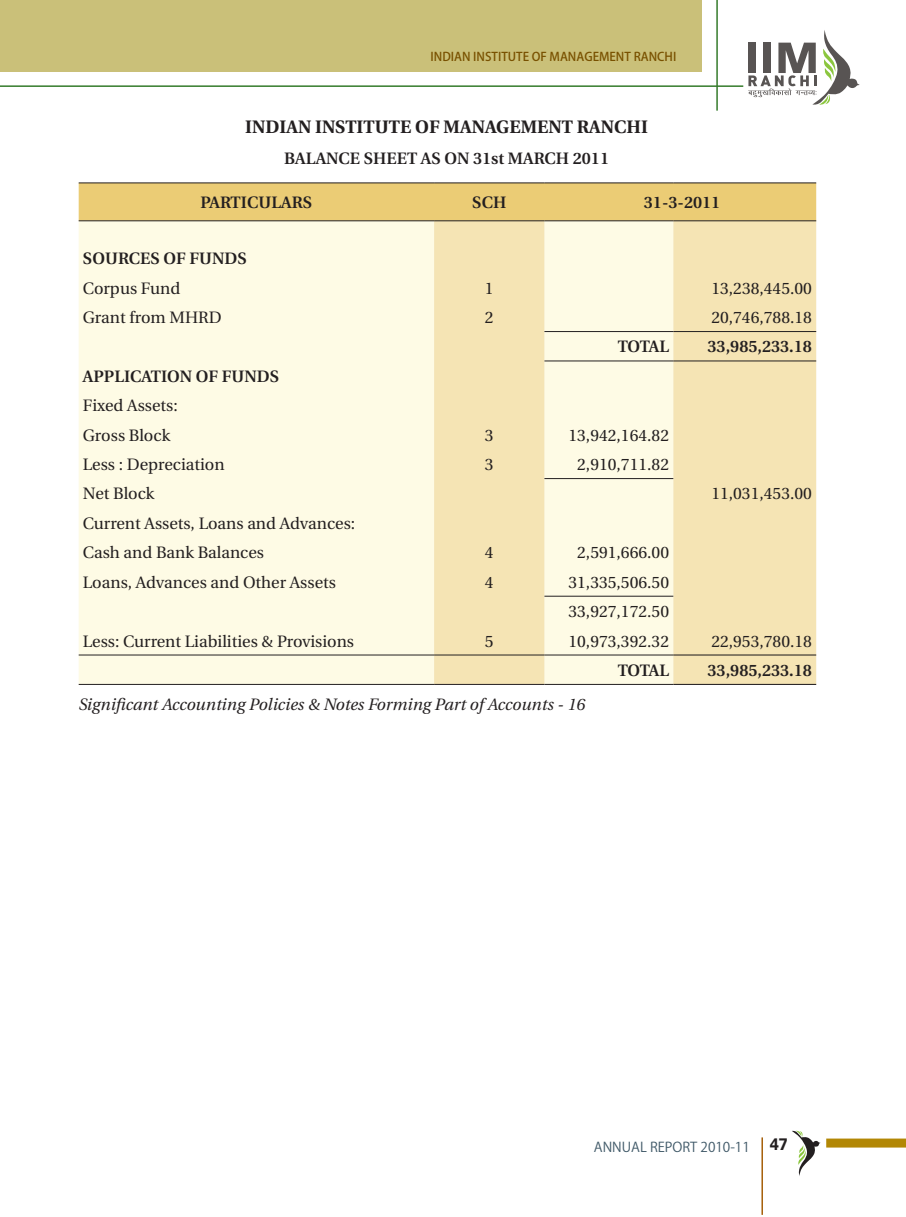
<style>
.page{position:relative;width:906px;height:1217px;background:#fff}
.page>*{position:absolute;margin:0;border:0;box-sizing:border-box;transform-origin:0 0}
.English_body{font:700 18px "Utopia";color:#231f20}
.English_body-2{font:16.5px "Utopia";color:#231f20}
.English_body-3{font:600 16.5px "Utopia";color:#231f20}
.English_body-4{font:italic 16.5px "Utopia";color:#231f20}
.t1{font:13.5px "Koz Go Pr 6 N";color:#405968}
.t2{font:500 12px "Koz Go Pr 6 N";color:#795100}
.s1{font-family:"Zurich BT";font-weight:700;font-size:16.5px;color:#231f20}
</style>
<div class="page">
<div style="left:0;top:0;width:702px;height:71px;background:#cac079"></div>
<hr style="left:761px;top:1137px;width:2px;height:77px;background:#a6600b">
<div style="left:826px;top:1138px;width:80px;height:9px;background:#b28705"></div>
<hr style="left:716px;top:0;width:2px;height:111px;background:#357b2b">
<hr style="left:0;top:85px;width:743px;height:2px;background:#357b2b">
<svg style="left:792px;top:1130px;width:28px;height:45px"></svg>
<svg style="left:748px;top:30px;width:111px;height:75px"></svg>
<div style="left:79px;top:183px;width:737px;height:37px;background:#ebcc75"></div>
<div style="left:79px;top:221px;width:355px;height:462px;background:#fefbe5"></div>
<svg style="left:434px;top:221px;width:382px;height:462px;fill:#f5e4b4"></svg>
<hr style="left:544px;top:331px;width:129px;height:1px;background:#231f20">
<hr style="left:673px;top:331px;width:143px;height:1px;background:#231f20">
<hr style="left:544px;top:360px;width:129px;height:1px;background:#231f20">
<hr style="left:673px;top:360px;width:143px;height:1px;background:#231f20">
<hr style="left:544px;top:478px;width:129px;height:1px;background:#231f20">
<hr style="left:544px;top:595px;width:129px;height:1px;background:#231f20">
<hr style="left:673px;top:654px;width:143px;height:1px;background:#231f20">
<hr style="left:673px;top:683px;width:143px;height:1px;background:#231f20">
<hr style="left:79px;top:182px;width:355px;height:1px;background:#231f20">
<hr style="left:434px;top:182px;width:110px;height:1px;background:#231f20">
<hr style="left:544px;top:182px;width:129px;height:1px;background:#231f20">
<hr style="left:673px;top:182px;width:143px;height:1px;background:#231f20">
<hr style="left:79px;top:220px;width:355px;height:1px;background:#231f20">
<hr style="left:434px;top:220px;width:110px;height:1px;background:#231f20">
<hr style="left:544px;top:220px;width:129px;height:1px;background:#231f20">
<hr style="left:673px;top:220px;width:143px;height:1px;background:#231f20">
<hr style="left:79px;top:654px;width:355px;height:1px;background:#231f20">
<hr style="left:434px;top:654px;width:110px;height:1px;background:#231f20">
<hr style="left:544px;top:654px;width:129px;height:1px;background:#231f20">
<hr style="left:79px;top:683px;width:355px;height:1px;background:#231f20">
<hr style="left:434px;top:683px;width:110px;height:1px;background:#231f20">
<hr style="left:544px;top:683px;width:129px;height:1px;background:#231f20">
<p class="t2" style="left:430px;top:49px;width:247px">INDIAN INSTITUTE OF MANAGEMENT RANCHI</p>
<p class="English_body" style="left:245px;top:116px;width:404px">INDIAN INSTITUTE OF MANAGEMENT RANCHI</p>
<p class="English_body-3" style="left:284px;top:149px;width:326px">BALANCE SHEET AS ON 31st MARCH 2011</p>
<p class="English_body-3" style="left:200px;top:193px;width:113px">PARTICULARS</p>
<p class="English_body-3" style="left:472px;top:193px;width:36px">SCH</p>
<p class="English_body-3" style="left:644px;top:193px;width:78px">31-3-2011</p>
<p class="English_body-3" style="left:83px;top:249px;width:165px">SOURCES OF FUNDS</p>
<p class="English_body-2" style="left:83px;top:279px;width:99px">Corpus Fund</p>
<p class="English_body-2" style="left:485px;top:279px;width:10px">1</p>
<p class="English_body-2" style="left:711px;top:279px;width:102px">13,238,445.00</p>
<p class="English_body-2" style="left:83px;top:308px;width:140px">Grant from MHRD</p>
<p class="English_body-2" style="left:485px;top:308px;width:10px">2</p>
<p class="English_body-2" style="left:711px;top:308px;width:102px">20,746,788.18</p>
<p class="English_body-3" style="left:617px;top:337px;width:53px">TOTAL</p>
<p class="English_body-3" style="left:707px;top:337px;width:106px">33,985,233.18</p>
<p class="English_body-3" style="left:83px;top:367px;width:198px">APPLICATION OF FUNDS</p>
<p class="English_body-2" style="left:83px;top:396px;width:96px">Fixed Assets:</p>
<p class="English_body-2" style="left:83px;top:426px;width:89px">Gross Block</p>
<p class="English_body-2" style="left:485px;top:426px;width:10px">3</p>
<p class="English_body-2" style="left:568px;top:426px;width:102px">13,942,164.82</p>
<p class="English_body-2" style="left:83px;top:455px;width:143px">Less : Depreciation</p>
<p class="English_body-2" style="left:485px;top:455px;width:10px">3</p>
<p class="English_body-2" style="left:577px;top:455px;width:93px">2,910,711.82</p>
<p class="English_body-2" style="left:83px;top:484px;width:73px">Net Block</p>
<p class="English_body-2" style="left:711px;top:484px;width:102px">11,031,453.00</p>
<p class="English_body-2" style="left:83px;top:514px;width:274px">Current Assets, Loans and Advances:</p>
<p class="English_body-2" style="left:83px;top:543px;width:183px">Cash and Bank Balances</p>
<p class="English_body-2" style="left:485px;top:543px;width:10px">4</p>
<p class="English_body-2" style="left:577px;top:543px;width:93px">2,591,666.00</p>
<p class="English_body-2" style="left:83px;top:573px;width:255px">Loans, Advances and Other Assets</p>
<p class="English_body-2" style="left:485px;top:573px;width:10px">4</p>
<p class="English_body-2" style="left:568px;top:573px;width:102px">31,335,506.50</p>
<p class="English_body-2" style="left:568px;top:602px;width:102px">33,927,172.50</p>
<p class="English_body-2" style="left:83px;top:631px;width:273px">Less: Current Liabilities &amp; Provisions</p>
<p class="English_body-2" style="left:485px;top:631px;width:10px">5</p>
<p class="English_body-2" style="left:568px;top:631px;width:102px">10,973,392.32</p>
<p class="English_body-2" style="left:711px;top:631px;width:102px">22,953,780.18</p>
<p class="English_body-3" style="left:617px;top:660px;width:53px">TOTAL</p>
<p class="English_body-3" style="left:707px;top:660px;width:106px">33,985,233.18</p>
<p class="English_body-4" style="left:79px;top:695px;width:508px">Significant Accounting Policies &amp; Notes Forming Part of Accounts - 16</p>
<p class="t1" style="left:594px;top:1138px;width:196px">ANNUAL REPORT 2010-11 <span class="s1">47</span></p>
</div>
